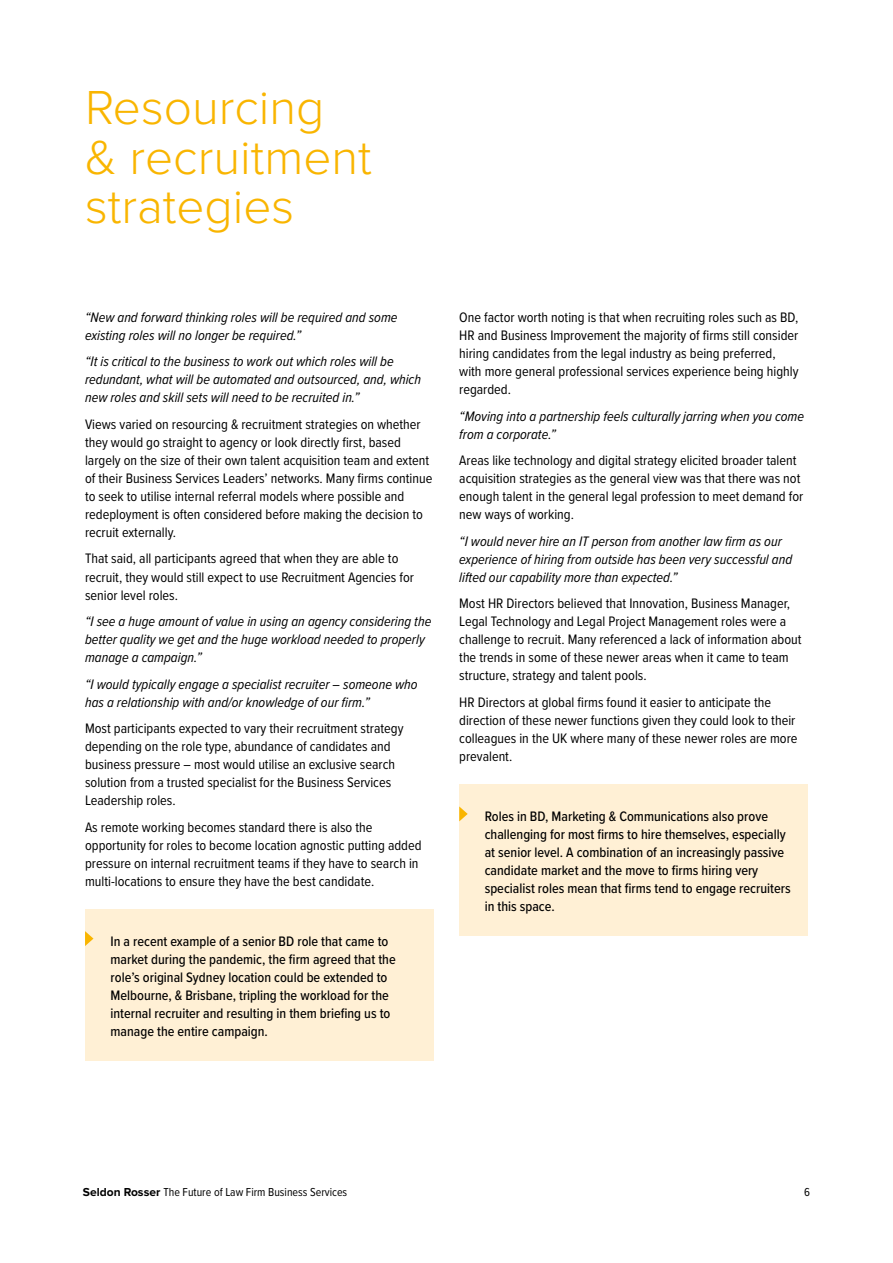
<style>
.page{position:relative;width:893px;height:1263px;background:#fff}
.page>*{position:absolute;margin:0;border:0;box-sizing:border-box;transform-origin:0 0}
.t1{font:300 49.5px/49.5px "Proxima Nova";color:#f9b500}
.t2{font:14.25px/18px "Proxima Nova Cond";color:#000}
.t3{font:italic 14.25px/18px "Proxima Nova Cond";color:#000}
.t4{font:500 14.25px/18px "Proxima Nova Cond";color:#000}
.t5{font:12px "Proxima Nova Cond";color:#000}
.s1{font-family:"Proxima Nova";font-weight:700}
</style>
<div class="page">
<div style="left:85px;top:909px;width:349px;height:151px;background:#fff0d5"></div>
<svg style="left:85px;top:931px;width:8px;height:15px"></svg>
<div style="left:459px;top:785px;width:349px;height:151px;background:#fff0d5"></div>
<svg style="left:459px;top:806px;width:9px;height:15px"></svg>
<h1 class="t1" style="left:85px;top:84px;width:288px">Resourcing<br>&amp; recruitment strategies</h1>
<p class="t3" style="left:85px;top:308px;width:314px">“New and forward thinking roles will be required and some existing roles will no longer be required.”</p>
<p class="t3" style="left:85px;top:352px;width:337px">“It is critical to the business to work out which roles will be redundant, what will be automated and outsourced, and, which new roles and skill sets will need to be recruited in.”</p>
<p class="t2" style="left:85px;top:415px;width:349px">Views varied on resourcing &amp; recruitment strategies on whether they would go straight to agency or look directly first, based largely on the size of their own talent acquisition team and extent of their Business Services Leaders’ networks. Many firms continue to seek to utilise internal referral models where possible and redeployment is often considered before making the decision to recruit externally.</p>
<p class="t2" style="left:85px;top:549px;width:330px">That said, all participants agreed that when they are able to recruit, they would still expect to use Recruitment Agencies for senior level roles.</p>
<p class="t3" style="left:85px;top:612px;width:348px">“I see a huge amount of value in using an agency considering the better quality we get and the huge workload needed to properly manage a campaign.”</p>
<p class="t3" style="left:85px;top:674px;width:334px">“I would typically engage a specialist recruiter – someone who has a relationship with and/or knowledge of our firm.”</p>
<p class="t2" style="left:85px;top:719px;width:320px">Most participants expected to vary their recruitment strategy depending on the role type, abundance of candidates and business pressure – most would utilise an exclusive search solution from a trusted specialist for the Business Services Leadership roles.</p>
<p class="t2" style="left:85px;top:817px;width:338px">As remote working becomes standard there is also the opportunity for roles to become location agnostic putting added pressure on internal recruitment teams if they have to search in multi-locations to ensure they have the best candidate.</p>
<p class="t4" style="left:111px;top:932px;width:287px">In a recent example of a senior BD role that came to market during the pandemic, the firm agreed that the role’s original Sydney location could be extended to Melbourne, &amp; Brisbane, tripling the workload for the internal recruiter and resulting in them briefing us to manage the entire campaign.</p>
<p class="t2" style="left:459px;top:308px;width:341px">One factor worth noting is that when recruiting roles such as BD, HR and Business Improvement the majority of firms still consider hiring candidates from the legal industry as being preferred, with more general professional services experience being highly regarded.</p>
<p class="t3" style="left:459px;top:406px;width:346px">“Moving into a partnership feels culturally jarring when you come from a corporate.”</p>
<p class="t2" style="left:459px;top:451px;width:346px">Areas like technology and digital strategy elicited broader talent acquisition strategies as the general view was that there was not enough talent in the general legal profession to meet demand for new ways of working.</p>
<p class="t3" style="left:459px;top:531px;width:334px">“I would never hire an IT person from another law firm as our experience of hiring from outside has been very successful and lifted our capability more than expected.”</p>
<p class="t2" style="left:459px;top:594px;width:344px">Most HR Directors believed that Innovation, Business Manager, Legal Technology and Legal Project Management roles were a challenge to recruit. Many referenced a lack of information about the trends in some of these newer areas when it came to team structure, strategy and talent pools.</p>
<p class="t2" style="left:459px;top:692px;width:340px">HR Directors at global firms found it easier to anticipate the direction of these newer functions given they could look to their colleagues in the UK where many of these newer roles are more prevalent.</p>
<p class="t4" style="left:485px;top:807px;width:307px">Roles in BD, Marketing &amp; Communications also prove challenging for most firms to hire themselves, especially at senior level. A combination of an increasingly passive candidate market and the move to firms hiring very specialist roles mean that firms tend to engage recruiters in this space.</p>
<p class="t5" style="left:83px;top:1183px;width:266px"><span class="s1">Seldon Rosser</span> The Future of Law Firm Business Services</p>
<p class="t5" style="left:804px;top:1183px;width:7px">6</p>
</div>
